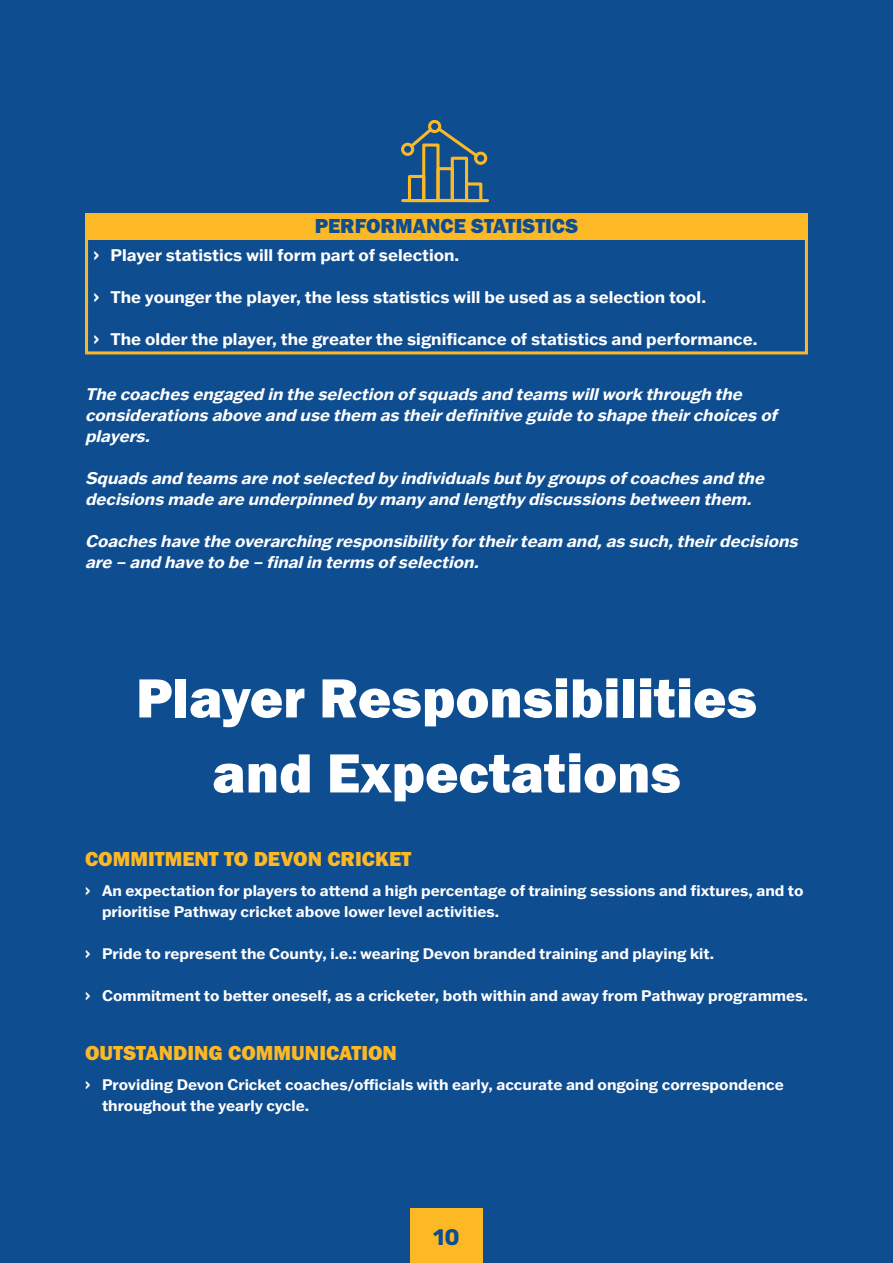
<style>
.page{position:relative;width:893px;height:1263px;background:#0f4d91}
.page>*{position:absolute;margin:0;border:0;box-sizing:border-box;transform-origin:0 0}
.Headline_Black{font:57px "Franklin Gothic URW Hea";color:#fff}
.t1{font:700 22.5px "Rubik";color:#0f4d91}
.Sub_Head_White{font:21px "Franklin Gothic URW Hea";color:#fcb825}
.Sub_Head_White-2{font:21px "Franklin Gothic URW Hea";color:#0f4d91}
.Body_Text_Black{font:italic 700 16.5px/21px "Franklin Gothic ATF";color:#fff}
.t2{font:700 16.5px "Franklin Gothic ATF";color:#fff}
.t3{font:700 15px/21px "Franklin Gothic ATF";color:#fff}
.s1{font-family:"Rubik"}
</style>
<div class="page">
<div style="left:410px;top:1209px;width:73px;height:54px;background:#fcb825"></div>
<div style="left:85px;top:213px;width:723px;height:26px;background:#fcb825"></div>
<div style="left:85px;top:236px;width:723px;height:118px;border:3px solid #fcb825"></div>
<div style="left:422px;top:143px;width:18px;height:59px;border:3px solid #fdb924"></div>
<div style="left:436px;top:167px;width:18px;height:35px;border:3px solid #fdb924"></div>
<div style="left:451px;top:157px;width:17px;height:45px;border:3px solid #fdb924"></div>
<div style="left:465px;top:182px;width:17px;height:20px;border:3px solid #fdb924"></div>
<div style="left:408px;top:175px;width:17px;height:27px;border:3px solid #fdb924"></div>
<hr style="left:403px;top:199px;width:85px;height:3px;background:#fdb924">
<div style="left:428px;top:120px;width:13px;height:13px;border:3px solid #fdb924;border-radius:50%"></div>
<div style="left:474px;top:152px;width:13px;height:13px;border:3px solid #fdb924;border-radius:50%"></div>
<div style="left:401px;top:143px;width:13px;height:13px;border:3px solid #fdb924;border-radius:50%"></div>
<svg style="left:407px;top:125px;width:74px;height:35px"></svg>
<p class="Sub_Head_White-2" style="left:315px;top:212px;width:265px">PERFORMANCE STATISTICS</p>
<p class="t2" style="left:94px;top:244px;width:367px"><span class="s1">›</span> Player statistics will form part of selection.</p>
<p class="t2" style="left:94px;top:286px;width:614px"><span class="s1">›</span> The younger the player, the less statistics will be used as a selection tool.</p>
<p class="t2" style="left:94px;top:328px;width:665px"><span class="s1">›</span> The older the player, the greater the significance of statistics and performance.</p>
<p class="Body_Text_Black" style="left:85px;top:383px;width:698px">The coaches engaged in the selection ofsquads and teams willwork through the considerations above and use them as theirdefinitive guide to shape theirchoices of players.</p>
<p class="Body_Text_Black" style="left:85px;top:467px;width:685px">Squads and teams are notselected byindividuals butbygroups ofcoaches and the decisions made are underpinned bymanyand lengthydiscussions between them.</p>
<p class="Body_Text_Black" style="left:85px;top:530px;width:719px">Coaches have the overarching responsibilityfortheirteam and,as such,theirdecisions are – and have to be – finalin terms ofselection.</p>
<p class="Headline_Black" style="left:136px;top:661px;width:622px">Player Responsibilities</p>
<p class="Headline_Black" style="left:212px;top:736px;width:470px">and Expectations</p>
<p class="Sub_Head_White" style="left:85px;top:845px;width:328px">COMMITMENT TO DEVON CRICKET</p>
<p class="t3" style="left:102px;top:879px;width:703px;text-indent:-17px"><span class="s1">›</span> An expectation for players to attend a high percentage of training sessions and fixtures, and to prioritise Pathway cricket above lower level activities.</p>
<p class="t3" style="left:85px;top:942px;width:631px"><span class="s1">›</span> Pride to represent the County, i.e.: wearing Devon branded training and playing kit.</p>
<p class="t3" style="left:85px;top:984px;width:724px"><span class="s1">›</span> Commitment to better oneself, as a cricketer, both within and away from Pathway programmes.</p>
<p class="Sub_Head_White" style="left:85px;top:1039px;width:313px">OUTSTANDING COMMUNICATION</p>
<p class="t3" style="left:102px;top:1073px;width:683px;text-indent:-17px"><span class="s1">›</span> Providing Devon Cricket coaches/officials with early, accurate and ongoing correspondence throughout the yearly cycle.</p>
<p class="t1" style="left:433px;top:1224px;width:28px">10</p>
</div>
